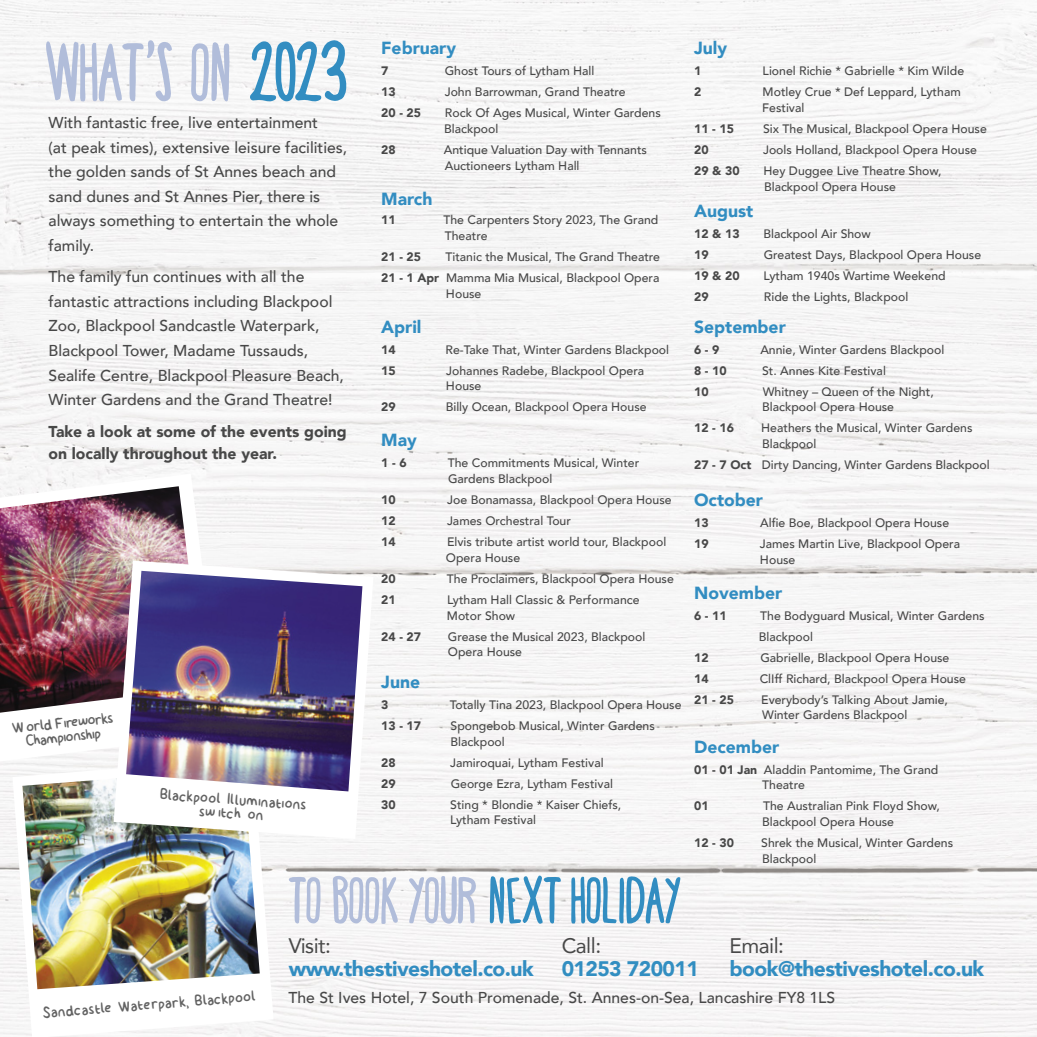
<style>
.page{position:relative;width:1037px;height:1037px;background:#fff}
.page>*{position:absolute;margin:0;border:0;box-sizing:border-box;transform-origin:0 0}
.t1{font:condensed 78.75px "Happy Fox";color:#b1bdda}
.t2{font:condensed 63px "Happy Fox";letter-spacing:.005em;color:#328dc1}
.t3{font:23.62px "billy";color:#636363}
.t4{font:900 21px "Avenir";letter-spacing:-.025em;color:#328dc1}
.t5{font:21px "Avenir";letter-spacing:-.025em;color:#484848}
.t6{font:900 21px "Avenir";letter-spacing:-.025em;color:#328ec1}
.t7{font:900 17.5px "Avenir";color:#328dc1}
.t8{font:500 15.75px/24.5px "Avenir";color:#484848}
.t9{font:900 15.75px/22.8px "Avenir";color:#484848}
.t10{font:500 12.25px/15.8px "Avenir";color:#484848}
.t11{font:900 12.25px "Avenir";color:#484848}
.s1{color:#328dc1}
.s2{font-size:23.45px}
.s3{font-weight:900}
.s4{color:#b1bdda}
</style>
<div class="page">
<img style="left:0;top:0;width:1037px;height:1037px">
<svg style="left:0;top:474px;width:223px;height:287px"></svg>
<img style="left:0;top:486px;width:203px;height:227px">
<svg style="left:12px;top:757px;width:262px;height:280px"></svg>
<img style="left:22px;top:768px;width:238px;height:221px">
<svg style="left:147px;top:40px;width:7px;height:18px"></svg>
<svg style="left:114px;top:561px;width:259px;height:278px"></svg>
<img style="left:126px;top:571px;width:236px;height:220px">
<h1 class="t1" style="left:46px;top:24px;width:302px">WHAT S ON <span class="s1">2023</span></h1>
<p class="t8" style="left:49px;top:110px;width:300px">With fantastic free, live entertainment<br>(at peak times), extensive leisure facilities, the golden sands of St Annes beach and sand dunes and St Annes Pier, there is always something to entertain the whole family.</p>
<p class="t8" style="left:49px;top:264px;width:297px">The family fun continues with all the fantastic attractions including Blackpool Zoo, Blackpool Sandcastle Waterpark, Blackpool Tower, Madame Tussauds, Sealife Centre, Blackpool Pleasure Beach, Winter Gardens and the Grand Theatre!</p>
<p class="t9" style="left:49px;top:419px;width:300px">Take a look at some of the events going on locally throughout the year.</p>
<h3 class="t3" style="left:11px;top:713px;width:104px;rotate:-6deg">World Fire<span class="s2">w</span>orks</h3>
<h3 class="t3" style="left:24px;top:726px;width:77px;rotate:-6deg">Championship</h3>
<h3 class="t3" style="left:161px;top:779px;width:149px;rotate:4deg">Blackpool Illuminations</h3>
<h3 class="t3" style="left:200px;top:796px;width:66px;rotate:4deg">switch on</h3>
<h3 class="t7" style="left:381px;top:33px;width:76px">February</h3>
<p class="t11" style="left:381px;top:60px;width:9px">7</p>
<p class="t10" style="left:445px;top:62px;width:151px">Ghost Tours of Lytham Hall</p>
<p class="t11" style="left:381px;top:81px;width:16px">13</p>
<p class="t10" style="left:445px;top:83px;width:182px">John Barrowman, Grand Theatre</p>
<p class="t11" style="left:381px;top:102px;width:41px">20 - 25</p>
<p class="t10" style="left:444px;top:104px;width:218px">Rock Of Ages Musical, Winter Gardens<br>Blackpool</p>
<p class="t11" style="left:381px;top:139px;width:16px">28</p>
<p class="t10" style="left:444px;top:141px;width:205px">Antique Valuation Day with Tennants<br>Auctioneers Lytham Hall</p>
<h3 class="t7" style="left:381px;top:184px;width:53px">March</h3>
<p class="t11" style="left:381px;top:209px;width:16px">11</p>
<p class="t10" style="left:443px;top:211px;width:216px">The Carpenters Story 2023, The Grand<br>Theatre</p>
<p class="t11" style="left:381px;top:246px;width:41px">21 - 25</p>
<p class="t10" style="left:381px;top:245px;width:280px;line-height:21px;text-align:right">Titanic the Musical, The Grand Theatre<br><span class="s3">21 - 1 Apr</span> Mamma Mia Musical, Blackpool Opera</p>
<p class="t10" style="left:446px;top:285px;width:37px">House</p>
<h3 class="t7" style="left:381px;top:311px;width:42px">April</h3>
<p class="t11" style="left:381px;top:339px;width:16px">14</p>
<p class="t10" style="left:446px;top:341px;width:225px">Re-Take That, Winter Gardens Blackpool</p>
<p class="t11" style="left:381px;top:360px;width:16px">15</p>
<p class="t10" style="left:446px;top:362px;width:200px">Johannes Radebe, Blackpool Opera<br>House</p>
<p class="t11" style="left:381px;top:396px;width:16px">29</p>
<p class="t10" style="left:446px;top:398px;width:202px">Billy Ocean, Blackpool Opera House</p>
<h3 class="t7" style="left:381px;top:425px;width:37px">May</h3>
<p class="t11" style="left:381px;top:452px;width:27px">1 - 6</p>
<p class="t10" style="left:448px;top:454px;width:193px">The Commitments Musical, Winter<br>Gardens Blackpool</p>
<p class="t11" style="left:381px;top:489px;width:16px">10</p>
<p class="t10" style="left:447px;top:491px;width:226px">Joe Bonamassa, Blackpool Opera House</p>
<p class="t11" style="left:381px;top:510px;width:16px">12</p>
<p class="t10" style="left:447px;top:512px;width:125px">James Orchestral Tour</p>
<p class="t11" style="left:381px;top:531px;width:16px">14</p>
<p class="t10" style="left:446px;top:533px;width:222px">Elvis tribute artist world tour, Blackpool<br>Opera House</p>
<p class="t11" style="left:381px;top:568px;width:16px">20</p>
<p class="t10" style="left:447px;top:570px;width:228px">The Proclaimers, Blackpool Opera House</p>
<p class="t11" style="left:381px;top:589px;width:16px">21</p>
<p class="t10" style="left:447px;top:591px;width:194px">Lytham Hall Classic &amp; Performance<br>Motor Show</p>
<p class="t11" style="left:381px;top:626px;width:41px">24 - 27</p>
<p class="t10" style="left:448px;top:628px;width:199px">Grease the Musical 2023, Blackpool<br>Opera House</p>
<h3 class="t7" style="left:381px;top:667px;width:40px">June</h3>
<p class="t11" style="left:381px;top:694px;width:9px">3</p>
<p class="t10" style="left:450px;top:696px;width:233px">Totally Tina 2023, Blackpool Opera House</p>
<p class="t11" style="left:381px;top:715px;width:41px">13 - 17</p>
<p class="t10" style="left:450px;top:717px;width:206px">Spongebob Musical, Winter Gardens<br>Blackpool</p>
<p class="t11" style="left:381px;top:752px;width:16px">28</p>
<p class="t10" style="left:450px;top:754px;width:155px">Jamiroquai, Lytham Festival</p>
<p class="t11" style="left:381px;top:773px;width:16px">29</p>
<p class="t10" style="left:451px;top:775px;width:164px">George Ezra, Lytham Festival</p>
<p class="t11" style="left:381px;top:794px;width:16px">30</p>
<p class="t10" style="left:450px;top:796px;width:173px">Sting * Blondie * Kaiser Chiefs,<br>Lytham Festival</p>
<h3 class="t7" style="left:694px;top:33px;width:35px">July</h3>
<p class="t11" style="left:694px;top:60px;width:9px">1</p>
<p class="t10" style="left:762px;top:62px;width:203px">Lionel Richie * Gabrielle * Kim Wilde</p>
<p class="t11" style="left:694px;top:81px;width:9px">2</p>
<p class="t10" style="left:762px;top:83px;width:200px">Motley Crue * Def Leppard, Lytham<br>Festival</p>
<p class="t11" style="left:694px;top:118px;width:41px">11 - 15</p>
<p class="t10" style="left:763px;top:120px;width:225px">Six The Musical, Blackpool Opera House</p>
<p class="t11" style="left:694px;top:139px;width:16px">20</p>
<p class="t10" style="left:763px;top:141px;width:215px">Jools Holland, Blackpool Opera House</p>
<p class="t11" style="left:694px;top:160px;width:47px">29 &amp; 30</p>
<p class="t10" style="left:763px;top:162px;width:179px">Hey Duggee Live Theatre Show,<br>Blackpool Opera House</p>
<h3 class="t7" style="left:694px;top:196px;width:61px">August</h3>
<p class="t11" style="left:694px;top:223px;width:47px">12 &amp; 13</p>
<p class="t10" style="left:763px;top:225px;width:109px">Blackpool Air Show</p>
<p class="t11" style="left:694px;top:244px;width:16px">19</p>
<p class="t10" style="left:764px;top:246px;width:219px">Greatest Days, Blackpool Opera House</p>
<p class="t11" style="left:694px;top:265px;width:47px">19 &amp; 20</p>
<p class="t10" style="left:763px;top:267px;width:184px">Lytham 1940s Wartime Weekend</p>
<p class="t11" style="left:694px;top:286px;width:16px">29</p>
<p class="t10" style="left:764px;top:288px;width:146px">Ride the Lights, Blackpool</p>
<h3 class="t7" style="left:694px;top:311px;width:93px">September</h3>
<p class="t11" style="left:694px;top:339px;width:27px">6 - 9</p>
<p class="t10" style="left:760px;top:341px;width:186px">Annie, Winter Gardens Blackpool</p>
<p class="t11" style="left:694px;top:360px;width:34px">8 - 10</p>
<p class="t10" style="left:762px;top:362px;width:125px">St. Annes Kite Festival</p>
<p class="t11" style="left:694px;top:381px;width:16px">10</p>
<p class="t10" style="left:762px;top:383px;width:173px">Whitney – Queen of the Night,<br>Blackpool Opera House</p>
<p class="t11" style="left:694px;top:417px;width:41px">12 - 16</p>
<p class="t10" style="left:761px;top:419px;width:213px">Heathers the Musical, Winter Gardens<br>Blackpool</p>
<p class="t10" style="left:694px;top:456px;width:297px"><span class="s3">27 - 7 Oct</span> Dirty Dancing, Winter Gardens Blackpool</p>
<h3 class="t7" style="left:694px;top:485px;width:70px">October</h3>
<p class="t11" style="left:694px;top:512px;width:16px">13</p>
<p class="t10" style="left:760px;top:514px;width:191px">Alfie Boe, Blackpool Opera House</p>
<p class="t11" style="left:694px;top:533px;width:16px">19</p>
<p class="t10" style="left:760px;top:535px;width:202px">James Martin Live, Blackpool Opera<br>House</p>
<h3 class="t7" style="left:694px;top:577px;width:90px">November</h3>
<p class="t11" style="left:694px;top:605px;width:34px">6 - 11</p>
<p class="t10" style="left:759px;top:604px;width:227px;line-height:21px">The Bodyguard Musical, Winter Gardens<br>Blackpool</p>
<p class="t11" style="left:694px;top:647px;width:16px">12</p>
<p class="t10" style="left:760px;top:649px;width:191px">Gabrielle, Blackpool Opera House</p>
<p class="t11" style="left:694px;top:668px;width:16px">14</p>
<p class="t10" style="left:760px;top:670px;width:208px">ClIff Richard, Blackpool Opera House</p>
<p class="t11" style="left:694px;top:689px;width:41px">21 - 25</p>
<p class="t10" style="left:761px;top:691px;width:188px">Everybody’s Talking About Jamie,<br>Winter Gardens Blackpool</p>
<h3 class="t7" style="left:694px;top:731px;width:87px">December</h3>
<p class="t10" style="left:762px;top:761px;width:178px;text-indent:-68px"><span class="s3">01 - 01 Jan</span> Aladdin Pantomime, The Grand<br>Theatre</p>
<p class="t11" style="left:694px;top:795px;width:16px">01</p>
<p class="t10" style="left:762px;top:797px;width:179px">The Australian Pink Floyd Show,<br>Blackpool Opera House</p>
<p class="t11" style="left:694px;top:832px;width:41px">12 - 30</p>
<p class="t10" style="left:761px;top:834px;width:193px">Shrek the Musical, Winter Gardens<br>Blackpool</p>
<h3 class="t3" style="left:42px;top:997px;width:215px;rotate:-4deg">Sandcastle Waterpark, Blackpool</h3>
<h2 class="t2" style="left:289px;top:862px;width:393px"><span class="s4">TO BOOK YOUR</span> NEXT HOLIDAY</h2>
<h3 class="t5" style="left:289px;top:929px;width:44px">Visit:</h3>
<h3 class="t4" style="left:289px;top:951px;width:246px">www.thestiveshotel.co.uk</h3>
<h3 class="t5" style="left:729px;top:928px;width:56px">Email:</h3>
<h3 class="t4" style="left:729px;top:950px;width:256px">book@thestiveshotel.co.uk</h3>
<p class="t8" style="left:288px;top:984px;width:548px">The St Ives Hotel, 7 South Promenade, St. Annes-on-Sea, Lancashire FY8 1LS</p>
<h3 class="t5" style="left:562px;top:929px;width:41px">Call:</h3>
<h3 class="t6" style="left:562px;top:950px;width:139px">01253 720011</h3>
</div>
